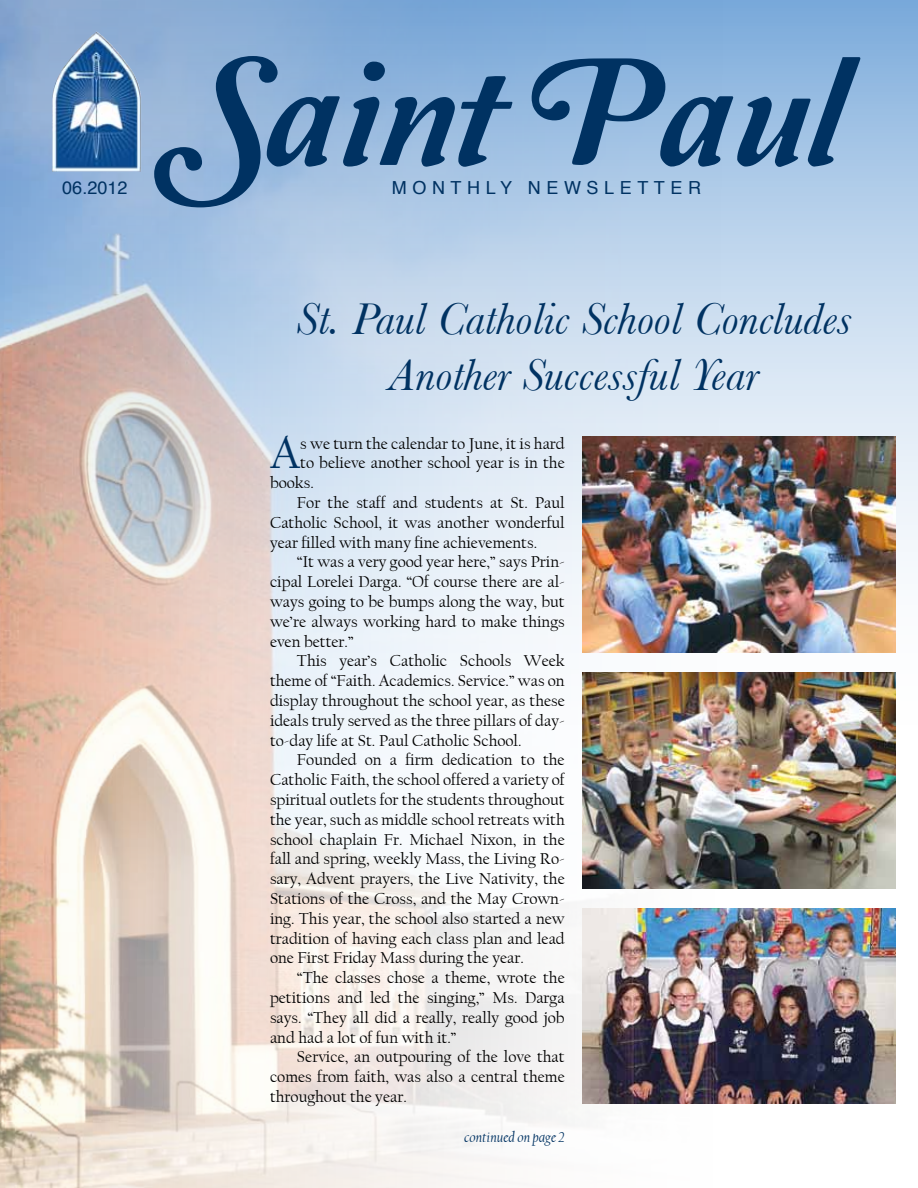
<style>
.page{position:relative;width:918px;height:1188px;background:#fff}
.page>*{position:absolute;margin:0;border:0;box-sizing:border-box;transform-origin:0 0}
.t1{font:159px "Amperzand";color:#003262}
.t2{font:italic 46.5px/55.8px "Baskerville";color:#003262;text-align:center}
.t3{font:46.35px "Californian FB";color:#003262}
.t4{font:18px "Helvetica";letter-spacing:.31em;color:#003262}
.t5{font:16.5px "Californian FB";color:#000}
.t6{font:italic 15px "Californian FB";color:#003262}
</style>
<div class="page">
<svg style="left:754px;top:0;width:164px;height:748px;background:#bcd3eb"></svg>
<img style="left:0;top:0;width:754px;height:1188px">
<img style="left:52px;top:31px;width:89px;height:141px">
<img style="left:583px;top:436px;width:312px;height:217px">
<img style="left:583px;top:672px;width:312px;height:217px">
<img style="left:583px;top:908px;width:312px;height:196px">
<h1 class="t1" style="left:167px;top:31px;width:677px">Saint Paul</h1>
<p class="t4" style="left:62px;top:174px;width:67px">06.2012</p>
<p class="t4" style="left:392px;top:174px;width:311px">MONTHLY NEWSLETTER</p>
<h2 class="t2" style="left:296px;top:291px;width:557px">St. Paul Catholic School Concludes<br>Another Successful Year</h2>
<h3 class="t3" style="left:270px;top:428px;width:32px">A</h3>
<p class="t5" style="left:300px;top:434px;width:266px">s we turn the calendar to June, it is hard</p>
<p class="t5" style="left:300px;top:454px;width:266px">to believe another school year is in the</p>
<p class="t5" style="left:270px;top:474px;width:45px">books.</p>
<p class="t5" style="left:297px;top:493px;width:269px">For the staff and students at St. Paul</p>
<p class="t5" style="left:270px;top:513px;width:296px">Catholic School, it was another wonderful</p>
<p class="t5" style="left:270px;top:533px;width:269px">year filled with many fine achievements.</p>
<p class="t5" style="left:297px;top:553px;width:269px">“It was a very good year here,” says Prin-</p>
<p class="t5" style="left:270px;top:573px;width:296px">cipal Lorelei Darga. “Of course there are al-</p>
<p class="t5" style="left:270px;top:592px;width:296px">ways going to be bumps along the way, but</p>
<p class="t5" style="left:270px;top:612px;width:296px">we’re always working hard to make things</p>
<p class="t5" style="left:270px;top:632px;width:85px">even better.”</p>
<p class="t5" style="left:297px;top:652px;width:269px">This year’s Catholic Schools Week</p>
<p class="t5" style="left:270px;top:672px;width:296px">theme of “Faith. Academics. Service.” was on</p>
<p class="t5" style="left:270px;top:691px;width:296px">display throughout the school year, as these</p>
<p class="t5" style="left:270px;top:711px;width:296px">ideals truly served as the three pillars of day-</p>
<p class="t5" style="left:270px;top:731px;width:253px">to-day life at St. Paul Catholic School.</p>
<p class="t5" style="left:297px;top:751px;width:269px">Founded on a firm dedication to the</p>
<p class="t5" style="left:270px;top:771px;width:296px">Catholic Faith, the school offered a variety of</p>
<p class="t5" style="left:270px;top:790px;width:296px">spiritual outlets for the students throughout</p>
<p class="t5" style="left:270px;top:810px;width:296px">the year, such as middle school retreats with</p>
<p class="t5" style="left:270px;top:830px;width:296px">school chaplain Fr. Michael Nixon, in the</p>
<p class="t5" style="left:270px;top:850px;width:296px">fall and spring, weekly Mass, the Living Ro-</p>
<p class="t5" style="left:270px;top:870px;width:296px">sary, Advent prayers, the Live Nativity, the</p>
<p class="t5" style="left:270px;top:889px;width:296px">Stations of the Cross, and the May Crown-</p>
<p class="t5" style="left:270px;top:909px;width:296px">ing. This year, the school also started a new</p>
<p class="t5" style="left:270px;top:929px;width:296px">tradition of having each class plan and lead</p>
<p class="t5" style="left:270px;top:949px;width:255px">one First Friday Mass during the year.</p>
<p class="t5" style="left:297px;top:969px;width:269px">“The classes chose a theme, wrote the</p>
<p class="t5" style="left:270px;top:988px;width:296px">petitions and led the singing,” Ms. Darga</p>
<p class="t5" style="left:270px;top:1008px;width:296px">says. “They all did a really, really good job</p>
<p class="t5" style="left:270px;top:1028px;width:188px">and had a lot of fun with it.”</p>
<p class="t5" style="left:297px;top:1048px;width:269px">Service, an outpouring of the love that</p>
<p class="t5" style="left:270px;top:1068px;width:296px">comes from faith, was also a central theme</p>
<p class="t5" style="left:270px;top:1087px;width:138px">throughout the year.</p>
<p class="t6" style="left:464px;top:1129px;width:102px">continued on page 2</p>
</div>
